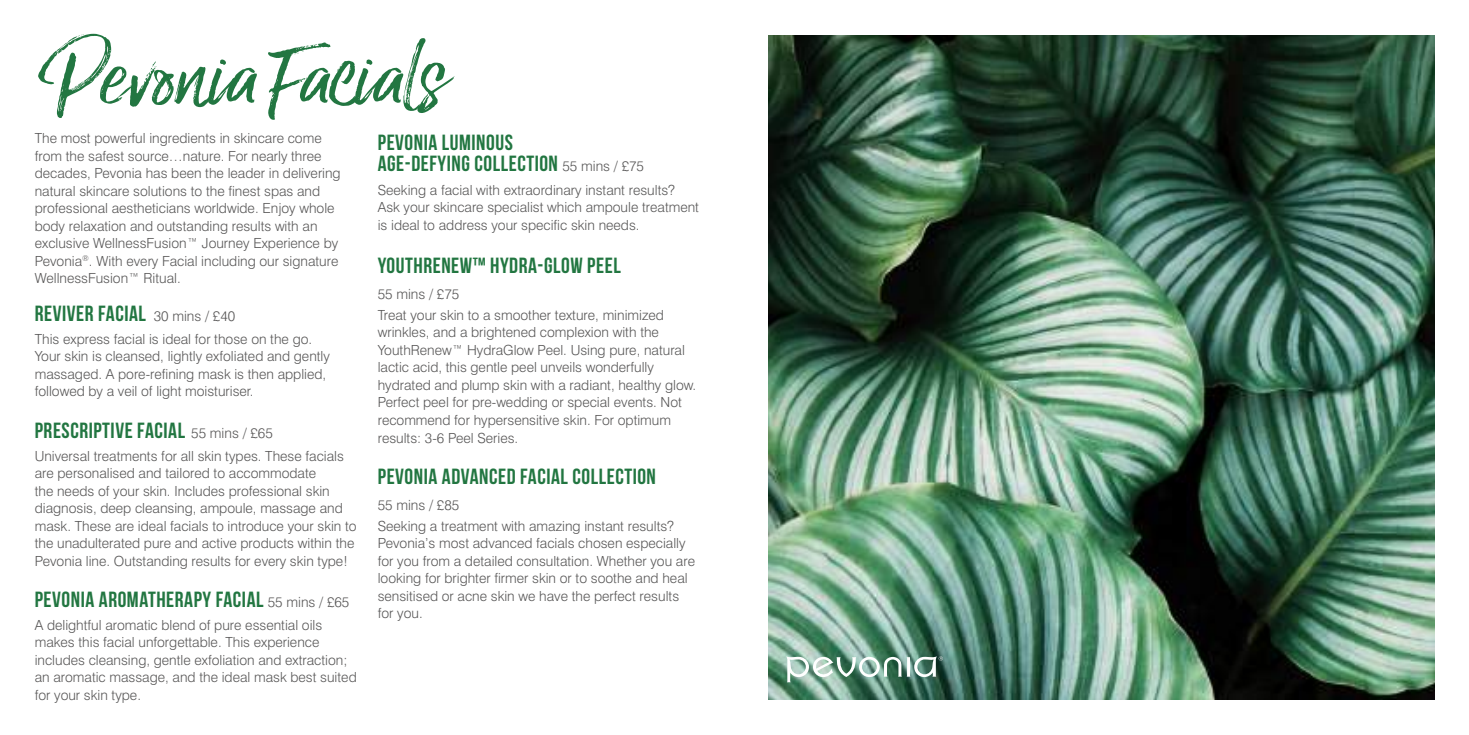
<style>
.page{position:relative;width:1469px;height:735px;background:#fff}
.page>*{position:absolute;margin:0;border:0;box-sizing:border-box;transform-origin:0 0}
.t1{font:105.7px "Lucky Fellas";color:#227641}
.t2{font:700 21.88px/21px "Bebas Neue";letter-spacing:.025em;color:#227641}
.t3{font:300 14px/17.5px "Swiss 721 BT";color:#575656}
.s1{font-family:"Swiss 721 BT";font-weight:300;font-size:14px;color:#575656}
</style>
<div class="page">
<img style="left:768px;top:36px;width:666px;height:663px">
<svg style="left:786px;top:656px;width:157px;height:26px"></svg>
<h1 class="t1" style="left:35px;top:17px;width:411px">Pevonia Facials</h1>
<p class="t3" style="left:35px;top:129px;width:307px">The most powerful ingredients in skincare come from the safest source…nature. For nearly three decades, Pevonia has been the leader in delivering natural skincare solutions to the finest spas and professional aestheticians worldwide. Enjoy whole body relaxation and outstanding results with an exclusive WellnessFusion™ Journey Experience by Pevonia<sup>®</sup>. With every Facial including our signature WellnessFusion™ Ritual.</p>
<h2 class="t2" style="left:35px;top:302px;width:202px">REVIVER FACIAL <span class="s1">30 mins / £40</span></h2>
<p class="t3" style="left:35px;top:330px;width:297px">This express facial is ideal for those on the go.<br>Your skin is cleansed, lightly exfoliated and gently massaged. A pore-refining mask is then applied, followed by a veil of light moisturiser.</p>
<h2 class="t2" style="left:35px;top:419px;width:239px">PRESCRIPTIVE FACIAL <span class="s1">55 mins / £65</span></h2>
<p class="t3" style="left:35px;top:446px;width:323px">Universal treatments for all skin types. These facials are personalised and tailored to accommodate<br>the needs of your skin. Includes professional skin diagnosis, deep cleansing, ampoule, massage and mask. These are ideal facials to introduce your skin to the unadulterated pure and active products within the Pevonia line. Outstanding results for every skin type!</p>
<h2 class="t2" style="left:35px;top:588px;width:316px">PEVONIA AROMATHERAPY FACIAL <span class="s1">55 mins / £65</span></h2>
<p class="t3" style="left:35px;top:615px;width:323px">A delightful aromatic blend of pure essential oils makes this facial unforgettable. This experience includes cleansing, gentle exfoliation and extraction; an aromatic massage, and the ideal mask best suited for your skin type.</p>
<h2 class="t2" style="left:378px;top:131px;width:268px">PEVONIA LUMINOUS<br>AGE-DEFYING COLLECTION <span class="s1">55 mins / £75</span></h2>
<p class="t3" style="left:378px;top:181px;width:323px">Seeking a facial with extraordinary instant results?<br>Ask your skincare specialist which ampoule treatment is ideal to address your specific skin needs.</p>
<h2 class="t2" style="left:378px;top:254px;width:245px">YOUTHRENEW™ HYDRA-GLOW PEEL</h2>
<p class="t3" style="left:378px;top:283px;width:288px;line-height:20.7px">55 mins / £75<br>Treat your skin to a smoother texture, minimized</p>
<p class="t3" style="left:378px;top:323px;width:320px">wrinkles, and a brightened complexion with the YouthRenew™ HydraGlow Peel. Using pure, natural lactic acid, this gentle peel unveils wonderfully hydrated and plump skin with a radiant, healthy glow.<br>Perfect peel for pre-wedding or special events. Not recommend for hypersensitive skin. For optimum results: 3-6 Peel Series.</p>
<h2 class="t2" style="left:378px;top:465px;width:280px">PEVONIA ADVANCED FACIAL COLLECTION</h2>
<p class="t3" style="left:378px;top:494px;width:298px;line-height:20.7px">55 mins / £85<br>Seeking a treatment with amazing instant results?</p>
<p class="t3" style="left:378px;top:534px;width:319px">Pevonia’s most advanced facials chosen especially for you from a detailed consultation. Whether you are looking for brighter firmer skin or to soothe and heal sensitised or acne skin we have the perfect results for you.</p>
</div>
